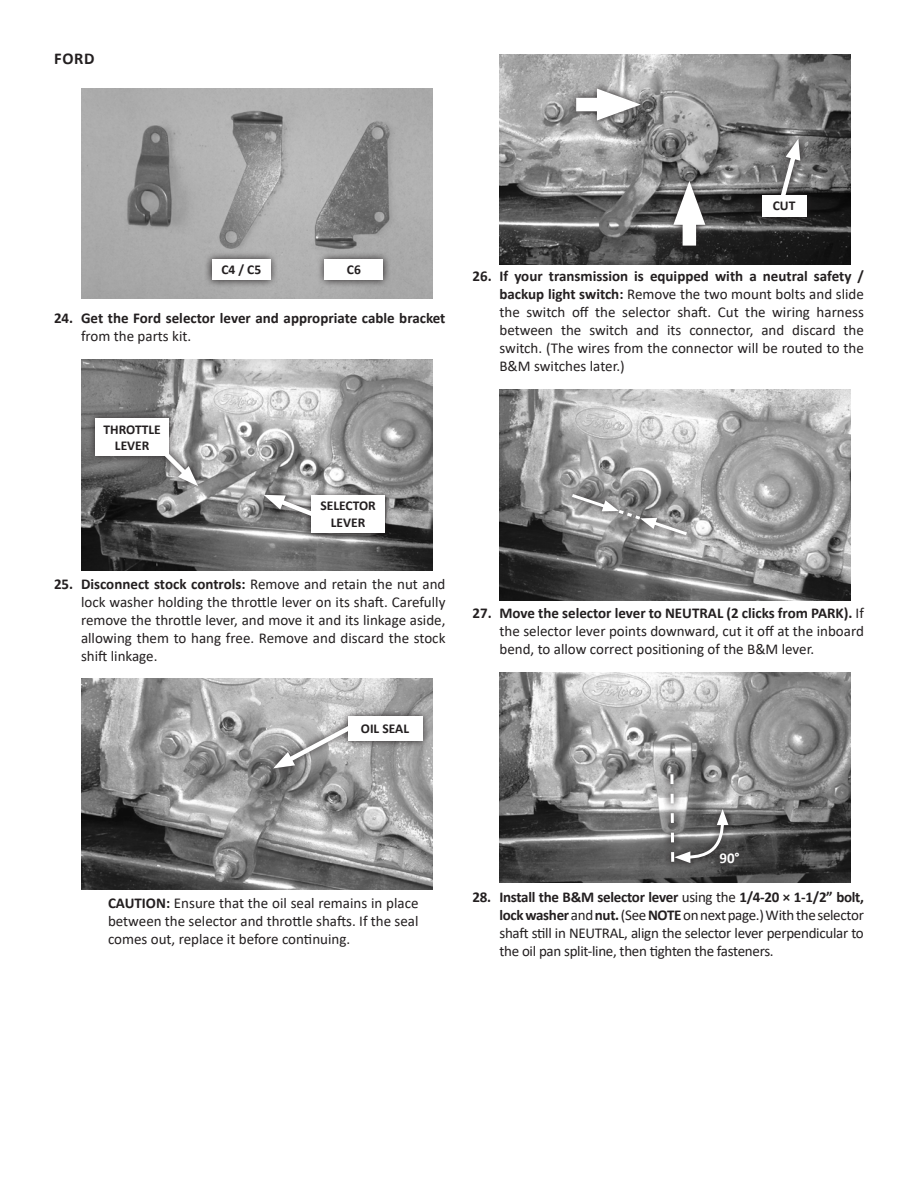
<style>
.page{position:relative;width:918px;height:1188px;background:#fff}
.page>*{position:absolute;margin:0;border:0;box-sizing:border-box;transform-origin:0 0}
.Section_Header{font:700 16.5px "Calibri";color:#231f20}
.Body_Text_NOTE{font:15px/18px "Calibri";color:#231f20;text-align:justify}
.t1{font:700 15px/18px "Calibri";color:#231f20}
.Label_PHOTO{font:700 15px "Calibri";color:#fff}
.Label_PHOTO-2{font:700 13.5px/16.2px "Calibri";color:#231f20;text-align:center}
.s1{font-weight:400}
.s2{font-weight:700}
</style>
<div class="page">
<img style="left:500px;top:390px;width:350px;height:210px">
<svg style="left:565px;top:487px;width:129px;height:56px;background:#8f8f8f"></svg>
<svg style="left:569px;top:492px;width:121px;height:46px;background:#9a9a9a"></svg>
<img style="left:500px;top:672px;width:350px;height:211px">
<svg style="left:662px;top:767px;width:85px;height:104px;background:#747474"></svg>
<svg style="left:662px;top:767px;width:20px;height:103px"></svg>
<svg style="left:669px;top:771px;width:59px;height:94px;background:#838383"></svg>
<img style="left:500px;top:54px;width:350px;height:211px">
<svg style="left:568px;top:81px;width:247px;height:173px;background:#767676"></svg>
<div style="left:683px;top:207px;width:13px;height:39px;background:#fff"></div>
<svg style="left:673px;top:181px;width:32px;height:44px"></svg>
<div style="left:576px;top:98px;width:39px;height:13px;background:#fff"></div>
<svg style="left:597px;top:89px;width:44px;height:32px"></svg>
<svg style="left:777px;top:139px;width:24px;height:56px"></svg>
<div style="left:762px;top:195px;width:44px;height:22px;background:#fff"></div>
<img style="left:82px;top:360px;width:351px;height:210px">
<svg style="left:87px;top:411px;width:306px;height:130px;background:#8a8a8a"></svg>
<svg style="left:159px;top:447px;width:39px;height:39px"></svg>
<div style="left:96px;top:419px;width:73px;height:37px;background:#fff"></div>
<svg style="left:264px;top:494px;width:54px;height:26px"></svg>
<div style="left:311px;top:496px;width:74px;height:37px;background:#fff"></div>
<img style="left:82px;top:88px;width:351px;height:211px">
<svg style="left:204px;top:251px;width:188px;height:37px;background:#a3a3a3"></svg>
<div style="left:212px;top:260px;width:59px;height:20px;background:#fff"></div>
<div style="left:325px;top:260px;width:58px;height:20px;background:#fff"></div>
<img style="left:82px;top:678px;width:351px;height:211px">
<svg style="left:266px;top:708px;width:164px;height:68px;background:#a3a3a3"></svg>
<svg style="left:273px;top:721px;width:85px;height:48px;background:#b4b3b4"></svg>
<div style="left:348px;top:717px;width:74px;height:24px;background:#fff"></div>
<p class="Section_Header" style="left:54px;top:47px;width:42px">FORD</p>
<p class="Label_PHOTO-2" style="left:221px;top:261px;width:41px">C4 / C5</p>
<p class="Label_PHOTO-2" style="left:347px;top:261px;width:15px">C6</p>
<p class="t1" style="left:81px;top:309px;width:366px;text-indent:-27px">24. Get the Ford selector lever and appropriate cable bracket <span class="s1">from the parts kit.</span></p>
<p class="Label_PHOTO-2" style="left:104px;top:421px;width:59px">THROTTLE<br>LEVER</p>
<p class="Label_PHOTO-2" style="left:320px;top:498px;width:57px">SELECTOR<br>LEVER</p>
<p class="Body_Text_NOTE" style="left:81px;top:574px;width:366px;text-indent:-27px"><span class="s2">25. Disconnect stock controls:</span> Remove and retain the nut and lock washer holding the throttle lever on its shaft. Carefully remove the throttle lever, and move it and its linkage aside, allowing them to hang free. Remove and discard the stock shift linkage.</p>
<p class="Label_PHOTO-2" style="left:361px;top:721px;width:50px">OIL SEAL</p>
<p class="Label_PHOTO-2" style="left:773px;top:197px;width:24px">CUT</p>
<p class="Body_Text_NOTE" style="left:500px;top:267px;width:366px;text-indent:-27px"><span class="s2">26. If your transmission is equipped with a neutral safety / backup light switch:</span> Remove the two mount bolts and slide the switch off the selector shaft. Cut the wiring harness between the switch and its connector, and discard the switch. (The wires from the connector will be routed to the B&amp;M switches later.)</p>
<p class="Body_Text_NOTE" style="left:500px;top:604px;width:366px;text-indent:-27px"><span class="s2">27. Move the selector lever to NEUTRAL (2 clicks from PARK).</span> If the selector lever points downward, cut it off at the inboard bend, to allow correct positioning of the B&amp;M lever.</p>
<p class="Body_Text_NOTE" style="left:108px;top:894px;width:312px"><span class="s2">CAUTION:</span> Ensure that the oil seal remains in place between the selector and throttle shafts. If the seal comes out, replace it before continuing.</p>
<p class="Label_PHOTO" style="left:719px;top:848px;width:22px">90°</p>
<p class="Body_Text_NOTE" style="left:499px;top:888px;width:366px;text-indent:-27px"><span class="s2">28. Install the B&amp;M selector lever</span> using the <span class="s2">1/4-20 × 1-1/2” bolt, lock washer</span> and <span class="s2">nut.</span> (See <span class="s2">NOTE</span> on next page.) With the selector shaft still in NEUTRAL, align the selector lever perpendicular to the oil pan split-line, then tighten the fasteners.</p>
</div>
